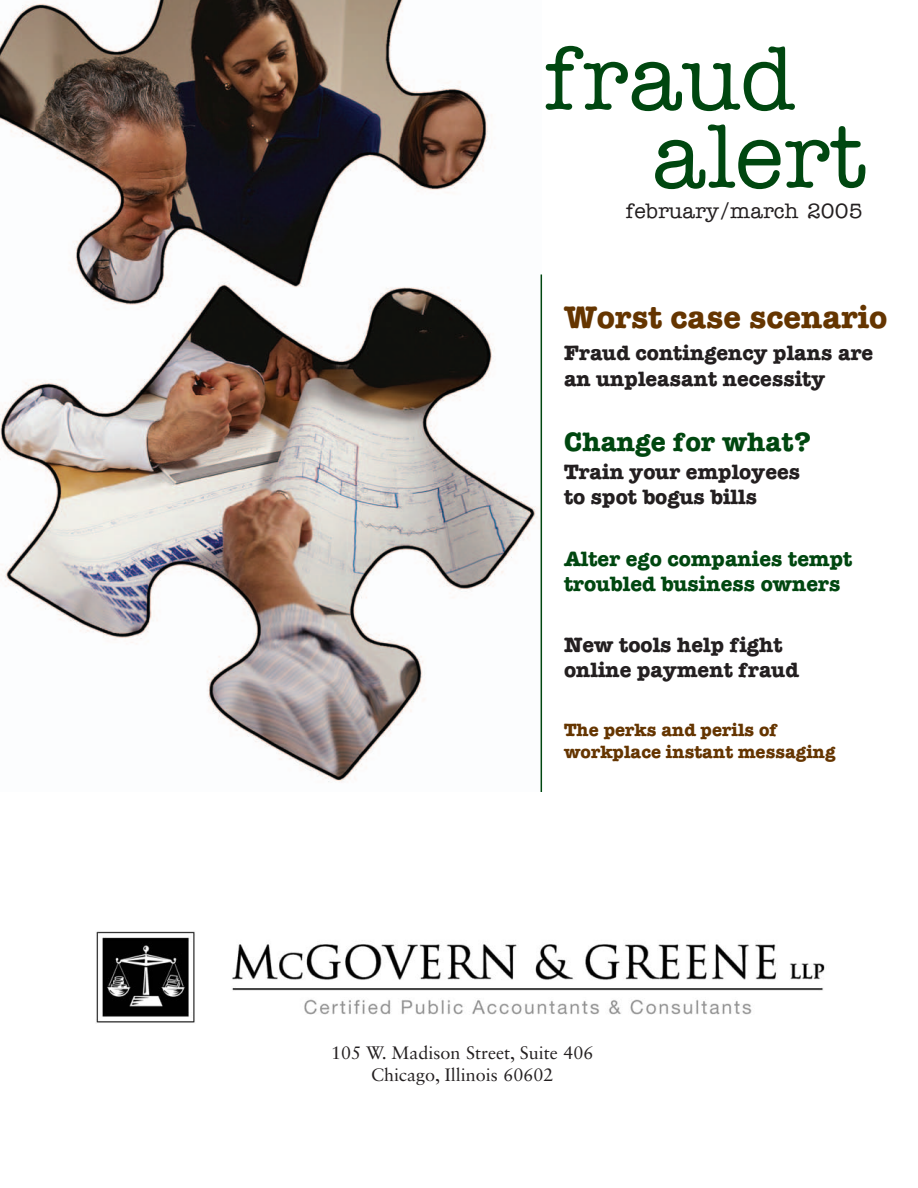
<style>
.page{position:relative;width:918px;height:1188px;background:#fff}
.page>*{position:absolute;margin:0;border:0;box-sizing:border-box;transform-origin:0 0}
.t1{font:500 90px/78px "American Typewriter Std";color:#004710}
.t2{font:700 31.5px "American Typewriter Std";color:#653500}
.t3{font:700 27px "American Typewriter Std";color:#004710}
.t4{font:700 21px/25.2px "American Typewriter Std";color:#231f20}
.t5{font:700 21px/25.2px "American Typewriter Std";color:#004710}
.t6{font:500 21px "American Typewriter Std";color:#231f20}
.t7{font:18px/21.6px "Sabon LT Std";color:#231f20;text-align:center}
.t8{font:700 18px/21.6px "American Typewriter Std";color:#653500}
</style>
<div class="page">
<img style="left:0;top:0;width:541px;height:792px">
<hr style="left:541px;top:274px;width:1px;height:518px;background:#004710">
<img style="left:232px;top:944px;width:593px;height:71px">
<img style="left:96px;top:931px;width:99px;height:92px">
<h1 class="t1" style="left:652px;top:47px;width:216px;text-indent:-108px">fraud alert</h1>
<p class="t6" style="left:626px;top:204px;width:238px">february/march 2005</p>
<h2 class="t2" style="left:564px;top:307px;width:325px">Worst case scenario</h2>
<p class="t4" style="left:564px;top:342px;width:311px">Fraud contingency plans are an unpleasant necessity</p>
<p class="t3" style="left:564px;top:433px;width:249px">Change for what?</p>
<p class="t4" style="left:564px;top:461px;width:238px">Train your employees to spot bogus bills</p>
<p class="t5" style="left:564px;top:548px;width:290px">Alter ego companies tempt troubled business owners</p>
<p class="t4" style="left:564px;top:634px;width:236px">New tools help fight online payment fraud</p>
<p class="t8" style="left:564px;top:721px;width:273px">The perks and perils of workplace instant messaging</p>
<p class="t7" style="left:331px;top:1044px;width:264px">105 W. Madison Street, Suite 406<br>Chicago, Illinois 60602</p>
</div>
